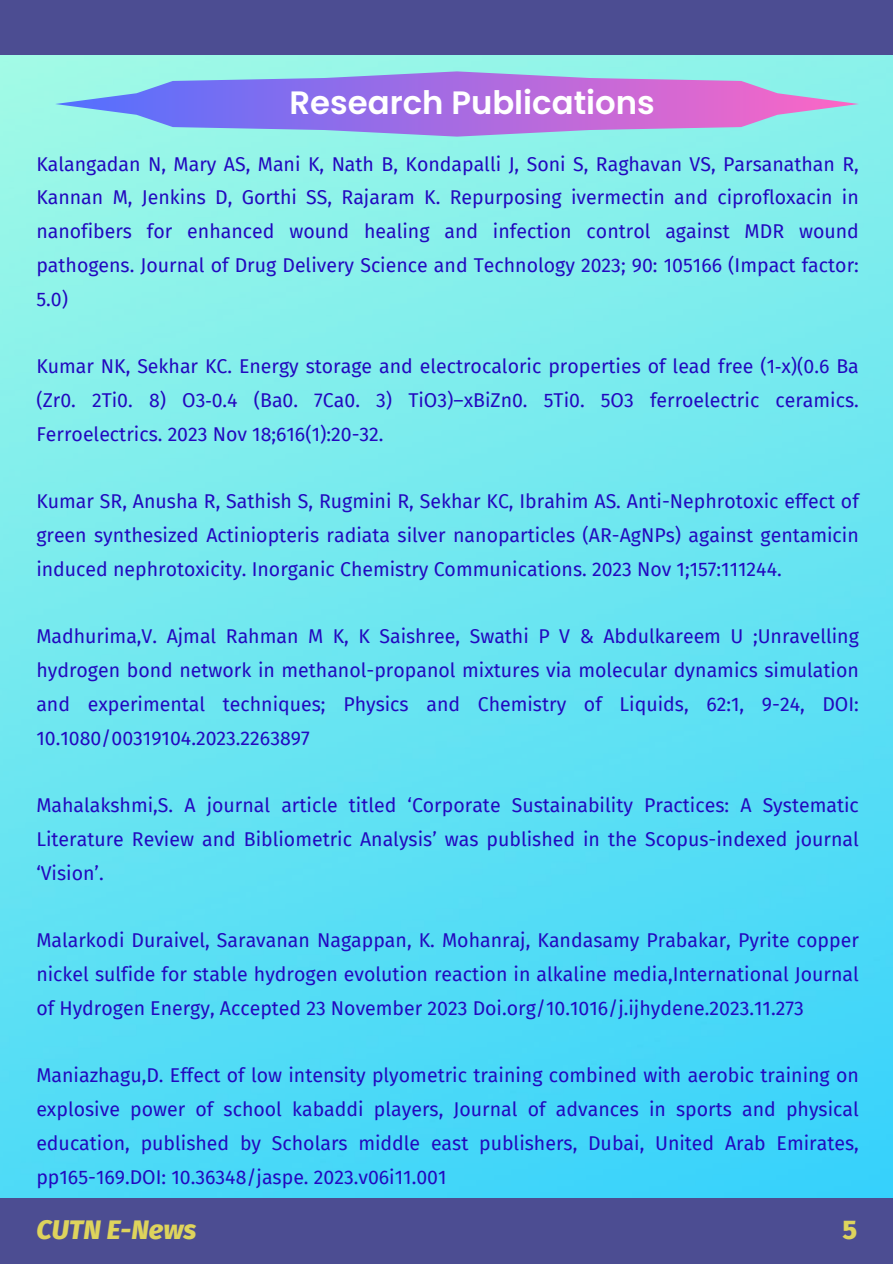
<style>
.page{position:relative;width:893px;height:1264px;background:#fff}
.page>*{position:absolute;margin:0;border:0;box-sizing:border-box;transform-origin:0 0}
.t1{font:600 32.25px "Poppins";color:#fff}
.t2{font:italic 800 27px "Fira Sans";color:#ded45c}
.t3{font:800 27px "Fira Sans";color:#ded45c}
.t4{font:19.5px/33.8px "Fira Sans";color:#2208bf;text-align:justify}
.s1{font-family:"Noto Sans"}
</style>
<div class="page">
<img style="left:0;top:55px;width:892px;height:1143px">
<div style="left:0;top:1198px;width:892px;height:65px;background:#4c4d92"></div>
<div style="left:0;top:0;width:892px;height:55px;background:#4c4d92"></div>
<svg style="left:55px;top:71px;width:803px;height:66px;background:#a09ae4"></svg>
<h1 class="t1" style="left:289px;top:81px;width:366px">Research Publications</h1>
<p class="t4" style="left:36px;top:147px;width:824px">Kalangadan N, Mary AS, Mani K, Nath B, Kondapalli J, Soni S, Raghavan VS, Parsanathan R, Kannan M, Jenkins D, Gorthi SS, Rajaram K. Repurposing ivermectin and ciprofloxacin in nanofibers for enhanced wound healing and infection control against MDR wound pathogens. Journal of Drug Delivery Science and Technology 2023; 90: 105166 (Impact factor:<br>5.0)</p>
<p class="t4" style="left:36px;top:350px;width:824px">Kumar NK, Sekhar KC. Energy storage and electrocaloric properties of lead free (1<span class="s1">‐</span>x)(0.6 Ba (Zr0. 2Ti0. 8) O3<span class="s1">‐</span>0.4 (Ba0. 7Ca0. 3) TiO3)–xBiZn0. 5Ti0. 5O3 ferroelectric ceramics.<br>Ferroelectrics. 2023 Nov 18;616(1):20-32.</p>
<p class="t4" style="left:36px;top:485px;width:824px">Kumar SR, Anusha R, Sathish S, Rugmini R, Sekhar KC, Ibrahim AS. Anti-Nephrotoxic effect of green synthesized Actiniopteris radiata silver nanoparticles (AR-AgNPs) against gentamicin induced nephrotoxicity. Inorganic Chemistry Communications. 2023 Nov 1;157:111244.</p>
<p class="t4" style="left:36px;top:620px;width:824px">Madhurima,V. Ajmal Rahman M K, K Saishree, Swathi P V &amp; Abdulkareem U ;Unravelling hydrogen bond network in methanol-propanol mixtures via molecular dynamics simulation and experimental techniques; Physics and Chemistry of Liquids, 62:1, 9-24, DOI:<br>10.1080/00319104.2023.2263897</p>
<p class="t4" style="left:36px;top:788px;width:824px">Mahalakshmi,S. A journal article titled ‘Corporate Sustainability Practices: A Systematic Literature Review and Bibliometric Analysis’ was published in the Scopus-indexed journal ‘Vision’.</p>
<p class="t4" style="left:36px;top:923px;width:824px">Malarkodi Duraivel, Saravanan Nagappan, K. Mohanraj, Kandasamy Prabakar, Pyrite copper nickel sulfide for stable hydrogen evolution reaction in alkaline media,International Journal of Hydrogen Energy, Accepted 23 November 2023 Doi.org/10.1016/j.ijhydene.2023.11.273</p>
<p class="t4" style="left:36px;top:1058px;width:824px">Maniazhagu,D. Effect of low intensity plyometric training combined with aerobic training on explosive power of school kabaddi players, Journal of advances in sports and physical education, published by Scholars middle east publishers, Dubai, United Arab Emirates, pp165-169.DOI: 10.36348/jaspe. 2023.v06i11.001</p>
<h2 class="t2" style="left:36px;top:1213px;width:162px">CUTN E-News</h2>
<h2 class="t3" style="left:842px;top:1213px;width:16px">5</h2>
</div>
